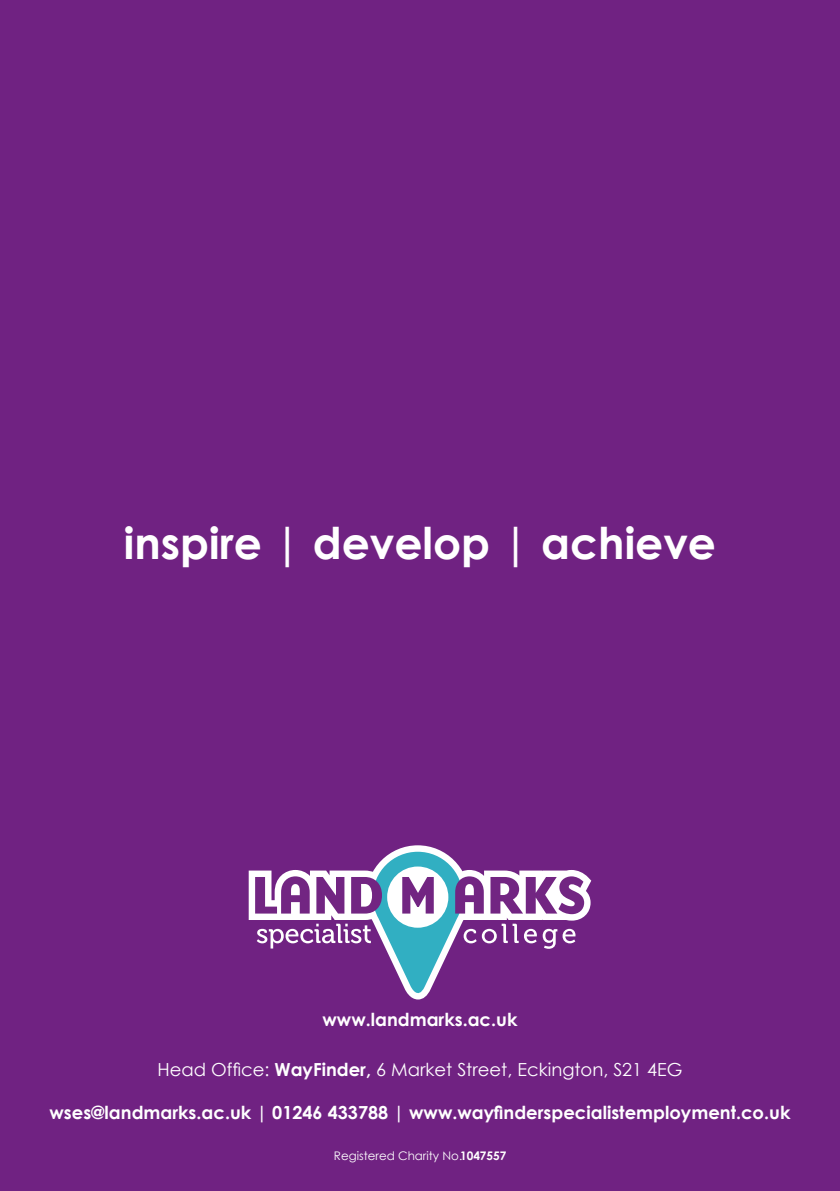
<style>
.page{position:relative;width:840px;height:1191px;background:#fff}
.page>*{position:absolute;margin:0;border:0;box-sizing:border-box;transform-origin:0 0}
.t1{font:700 43.8px "Century Gothic";color:#fff}
.t2{font:700 18px "Century Gothic";color:#fff}
.t3{font:18px "Century Gothic";color:#fff}
.t4{font:11.8px "Century Gothic";color:#fff}
.s1{font-weight:700}
</style>
<div class="page">
<div style="left:0;top:0;width:839px;height:1191px;background:#702282"></div>
<svg style="left:248px;top:845px;width:343px;height:155px"></svg>
<h1 class="t1" style="left:124px;top:526px;width:593px">inspire | develop | achieve</h1>
<p class="t2" style="left:322px;top:1012px;width:196px">www.landmarks.ac.uk</p>
<p class="t3" style="left:157px;top:1056px;width:526px">Head Office: <span class="s1">WayFinder,</span> 6 Market Street, Eckington, S21 4EG</p>
<p class="t2" style="left:49px;top:1098px;width:742px">wses@landmarks.ac.uk | 01246 433788 | www.wayfinderspecialistemployment.co.uk</p>
<p class="t4" style="left:334px;top:1151px;width:174px">Registered Charity No.<span class="s1">1047557</span></p>
</div>
